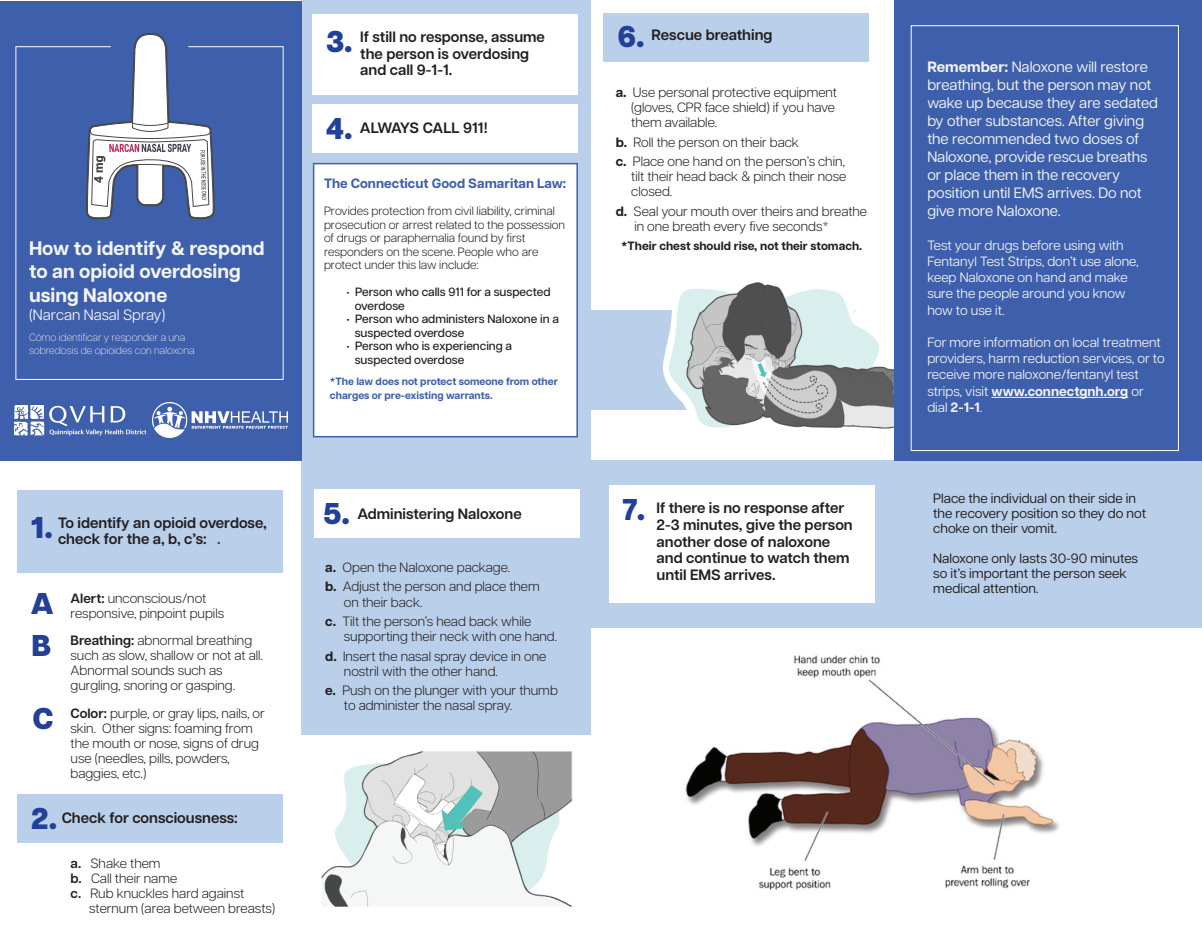
<style>
.page{position:relative;width:1202px;height:932px;background:#fff}
.page>*{position:absolute;margin:0;border:0;box-sizing:border-box;transform-origin:0 0}
.t1{font:800 30px "Articulat CF";color:#223f99}
.t2{font:700 19.5px/23.4px "Articulat CF";color:#f2f3f4}
.t3{font:600 15px/16.5px "Articulat CF";color:#231f20}
.t4{font:15px/18px "Articulat CF";color:#f2f3f4}
.t5{font:15px "Articulat CF";color:#f2f3f4}
.t6{font:300 13.5px/15px "Articulat CF";color:#231f20}
.t7{font:13.5px/16.2px "Articulat CF";color:#f2f3f4}
.t8{font:13.5px/15px "Articulat CF";color:#231f20}
.t9{font:700 13.5px "Articulat CF";color:#3e5fab}
.t10{font:300 12px/13.5px "Articulat CF";color:#231f20}
.t11{font:500 12px/13.5px "Articulat CF";color:#231f20}
.t12{font:700 12px "Articulat CF";color:#231f20}
.t13{font:700 10.5px/13.5px "Articulat CF";color:#3e5fab}
.t14{font:200 10.5px/12.6px "Articulat CF";color:#f2f3f4}
.s1{color:#223f99}
.s2{font-weight:600}
.s3{font-weight:800;font-size:30px;color:#223f99}
.s4{font-weight:400}
.s5{font-weight:700}
</style>
<div class="page">
<div style="left:301px;top:0;width:289px;height:734px;background:#bacfea"></div>
<div style="left:313px;top:14px;width:265px;height:80px;background:#fff"></div>
<div style="left:588px;top:460px;width:614px;height:167px;background:#bacfea"></div>
<div style="left:609px;top:485px;width:265px;height:117px;background:#fff"></div>
<div style="left:313px;top:163px;width:265px;height:274px;background:#fff"></div>
<div style="left:0;top:2px;width:302px;height:459px;background:#3e5fab"></div>
<div style="left:16px;top:46px;width:267px;height:334px;border:1px solid #fff"></div>
<div style="left:18px;top:490px;width:265px;height:83px;background:#bacfea"></div>
<div style="left:18px;top:794px;width:265px;height:49px;background:#bacfea"></div>
<div style="left:313px;top:104px;width:265px;height:49px;background:#fff"></div>
<div style="left:314px;top:489px;width:265px;height:49px;background:#fff"></div>
<img style="left:321px;top:751px;width:252px;height:156px">
<div style="left:603px;top:13px;width:265px;height:48px;background:#bacfea"></div>
<div style="left:585px;top:310px;width:270px;height:99px;background:#bacfea"></div>
<img style="left:659px;top:267px;width:236px;height:170px">
<img style="left:685px;top:655px;width:375px;height:235px">
<svg style="left:86px;top:33px;width:132px;height:187px"></svg>
<img style="left:153px;top:402px;width:135px;height:35px">
<img style="left:14px;top:405px;width:133px;height:31px">
<div style="left:895px;top:0;width:307px;height:461px;background:#3e5fab"></div>
<hr style="left:991px;top:397px;width:137px;height:1px;background:#f2f3f4">
<div style="left:910px;top:25px;width:268px;height:426px;border:1px solid #fff"></div>
<h2 class="t2" style="left:29px;top:236px;width:237px">How to identify &amp; respond to an opioid overdosing using Naloxone</h2>
<p class="t5" style="left:29px;top:303px;width:138px">(Narcan Nasal Spray)</p>
<p class="t14" style="left:29px;top:330px;width:167px">Cómo identificar y responder a una sobredosis de opioides con naloxona</p>
<p class="t3" style="left:58px;top:513px;width:210px">To identify an opioid overdose, check for the a, b, c’s: <span class="s1">.</span></p>
<h1 class="t1" style="left:31px;top:505px;width:24px">1.</h1>
<h1 class="t1" style="left:31px;top:581px;width:24px">A</h1>
<p class="t6" style="left:71px;top:589px;width:155px"><span class="s2">Alert:</span> unconscious/not responsive, pinpoint pupils</p>
<h1 class="t1" style="left:32px;top:623px;width:21px">B</h1>
<p class="t6" style="left:71px;top:631px;width:194px"><span class="s2">Breathing:</span> abnormal breathing such as slow, shallow or not at all.<br>Abnormal sounds such as gurgling, snoring or gasping.</p>
<h1 class="t1" style="left:32px;top:696px;width:23px">C</h1>
<p class="t6" style="left:71px;top:704px;width:196px"><span class="s2">Color:</span> purple, or gray lips, nails, or skin. Other signs: foaming from the mouth or nose, signs of drug use (needles, pills, powders, baggies, etc.)</p>
<p class="t3" style="left:31px;top:809px;width:208px"><span class="s3">2.</span> Check for consciousness:</p>
<p class="t6" style="left:71px;top:855px;width:92px"><span class="s2">a.</span> Shake them</p>
<p class="t6" style="left:71px;top:870px;width:108px"><span class="s2">b.</span> Call their name</p>
<p class="t6" style="left:71px;top:885px;width:175px"><span class="s2">c.</span> Rub knuckles hard against</p>
<p class="t6" style="left:89px;top:900px;width:188px">sternum (area between breasts)</p>
<p class="t3" style="left:360px;top:28px;width:186px;text-indent:-34px"><span class="s3">3.</span> If still no response, assume the person is overdosing and call 9-1-1.</p>
<p class="t3" style="left:326px;top:119px;width:163px"><span class="s3">4.</span> ALWAYS CALL 911!</p>
<p class="t9" style="left:324px;top:173px;width:244px">The Connecticut Good Samaritan Law:</p>
<p class="t10" style="left:324px;top:203px;width:243px">Provides protection from civil liability, criminal prosecution or arrest related to the possession of drugs or paraphernalia found by first responders on the scene. People who are protect under this law include:</p>
<p class="t11" style="left:355px;top:284px;width:197px;text-indent:-8px"><span class="s4">•</span> Person who calls 911 for a suspected overdose</p>
<p class="t11" style="left:355px;top:311px;width:206px;text-indent:-8px">• Person who administers Naloxone in a suspected overdose</p>
<p class="t11" style="left:355px;top:338px;width:159px;text-indent:-8px">• Person who is experiencing a suspected overdose</p>
<p class="t13" style="left:330px;top:374px;width:230px">*The law does not protect someone from other charges or pre-existing warrants.</p>
<p class="t3" style="left:323px;top:504px;width:200px"><span class="s3">5.</span> Administering Naloxone</p>
<p class="t6" style="left:325px;top:556px;width:216px;line-height:19.5px"><span class="s5">a.</span> Open the Naloxone package.<br><span class="s5">b.</span> Adjust the person and place them</p>
<p class="t6" style="left:325px;top:591px;width:207px;line-height:19.5px;text-indent:19px">on their back.<br><span class="s5">c.</span> Tilt the person’s head back while</p>
<p class="t6" style="left:325px;top:625px;width:233px;line-height:19.5px;text-indent:19px">supporting their neck with one hand. <span class="s5">d.</span> Insert the nasal spray device in one</p>
<p class="t6" style="left:325px;top:660px;width:234px;line-height:19.5px;text-indent:19px">nostril with the other hand.<br><span class="s5">e.</span> Push on the plunger with your thumb</p>
<p class="t6" style="left:344px;top:697px;width:170px">to administer the nasal spray.</p>
<p class="t3" style="left:617px;top:26px;width:156px"><span class="s3">6.</span> Rescue breathing</p>
<p class="t6" style="left:631px;top:84px;width:207px;text-indent:-16px"><span class="s5">a.</span> Use personal protective equipment (gloves, CPR face shield) if you have them available.</p>
<p class="t6" style="left:615px;top:131px;width:231px;line-height:19.5px"><span class="s5">b.</span> Roll the person on their back<br><span class="s5">c.</span> Place one hand on the person’s chin,</p>
<p class="t6" style="left:631px;top:168px;width:216px">tilt their head back &amp; pinch their nose closed.</p>
<p class="t6" style="left:634px;top:203px;width:234px;text-indent:-19px"><span class="s5">d.</span> Seal your mouth over theirs and breathe in one breath every five seconds*</p>
<p class="t12" style="left:621px;top:237px;width:242px">*Their chest should rise, not their stomach.</p>
<p class="t3" style="left:656px;top:499px;width:198px;text-indent:-34px"><span class="s3">7.</span> If there is no response after<br>2-3 minutes, give the person another dose of naloxone and continue to watch them until EMS arrives.</p>
<p class="t4" style="left:927px;top:56px;width:232px"><span class="s5">Remember:</span> Naloxone will restore breathing, but the person may not wake up because they are sedated by other substances. After giving the recommended two doses of<br>Naloxone, provide rescue breaths or place them in the recovery position until EMS arrives. Do not give more Naloxone.</p>
<p class="t7" style="left:927px;top:236px;width:213px">Test your drugs before using with<br>Fentanyl Test Strips, don’t use alone, keep Naloxone on hand and make sure the people around you know how to use it.</p>
<p class="t7" style="left:927px;top:333px;width:239px">For more information on local treatment providers, harm reduction services, or to receive more naloxone/fentanyl test strips, visit <span class="s5">www.connectgnh.org</span> or dial <span class="s5">2-1-1</span>.</p>
<p class="t8" style="left:933px;top:490px;width:214px">Place the individual on their side in the recovery position so they do not choke on their vomit.</p>
<p class="t8" style="left:933px;top:550px;width:206px">Naloxone only lasts 30-90 minutes so it’s important the person seek medical attention.</p>
</div>
